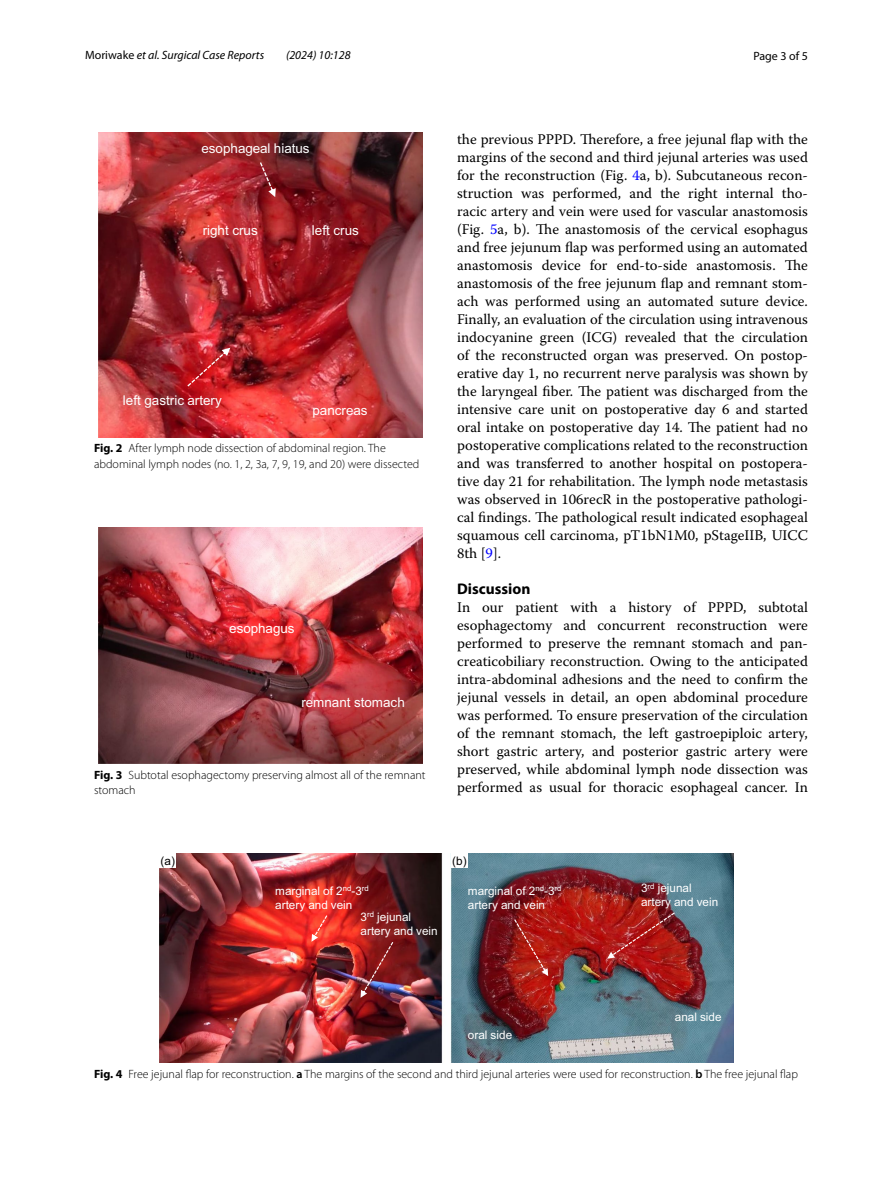
<style>
.page{position:relative;width:893px;height:1187px;background:#fff}
.page>*{position:absolute;margin:0;border:0;box-sizing:border-box;transform-origin:0 0}
.t1{font:700 15.45px "Myriad Pro";color:#000}
.t2{font:14.7px/18px "Warnock Pro";color:#000;text-align:justify}
.t3{font:13.5px "Arial";color:#fff}
.t4{font:13.5px "Arial MT2";color:#fff}
.t5{font:300 12px/15px "Myriad Pro";color:#000}
.t6{font:italic 12px "Myriad Pro";color:#000}
.t7{font:12px "Myriad Pro";color:#000}
.t8{font:11.7px/14.1px "Arial MT3";color:#fff}
.t9{font:11.7px "Arial MT3";color:#000}
.s1{font-style:normal}
.s2{font-weight:700}
.s3{color:#00f}
.s4{font-weight:600}
</style>
<div class="page">
<img style="left:99px;top:133px;width:323px;height:304px">
<svg style="left:260px;top:162px;width:16px;height:35px"></svg>
<svg style="left:187px;top:347px;width:43px;height:39px;background:#c72830"></svg>
<img style="left:99px;top:527px;width:323px;height:236px">
<img style="left:159px;top:853px;width:575px;height:209px">
<div style="left:159px;top:853px;width:17px;height:14px;background:#fff"></div>
<div style="left:451px;top:853px;width:17px;height:14px;background:#fff"></div>
<svg style="left:311px;top:915px;width:16px;height:26px"></svg>
<svg style="left:361px;top:941px;width:32px;height:56px;background:#862b37"></svg>
<svg style="left:514px;top:919px;width:34px;height:57px;background:#b12820"></svg>
<svg style="left:607px;top:912px;width:68px;height:46px;background:#ac211f"></svg>
<p class="t6" style="left:85px;top:48px;width:181px"><span class="s1">Moriwake</span> et al. Surgical Case Reports</p>
<p class="t6" style="left:286px;top:48px;width:66px">(2024) 10:128</p>
<p class="t7" style="left:753px;top:48px;width:56px">Page 3 of 5</p>
<p class="t3" style="left:201px;top:140px;width:110px">esophageal hiatus</p>
<p class="t3" style="left:203px;top:221px;width:57px">right crus</p>
<p class="t3" style="left:312px;top:221px;width:48px">left crus</p>
<p class="t3" style="left:123px;top:392px;width:100px">left gastric artery</p>
<p class="t3" style="left:312px;top:401px;width:57px">pancreas</p>
<p class="t5" style="left:94px;top:441px;width:327px"><span class="s2">Fig. 2</span> After lymph node dissection of abdominal region. The abdominal lymph nodes (no. 1, 2, 3a, 7, 9, 19, and 20) were dissected</p>
<p class="t4" style="left:229px;top:619px;width:67px">esophagus</p>
<p class="t4" style="left:301px;top:693px;width:105px">remnant stomach</p>
<p class="t5" style="left:94px;top:767px;width:333px"><span class="s2">Fig. 3</span> Subtotal esophagectomy preserving almost all of the remnant stomach</p>
<p class="t2" style="left:457px;top:130px;width:352px">the previous PPPD. Therefore, a free jejunal flap with the margins of the second and third jejunal arteries was used for the reconstruction (Fig. <span class="s3">4</span>a, b). Subcutaneous recon&shy;struction was performed, and the right internal tho&shy;racic artery and vein were used for vascular anastomosis (Fig. <span class="s3">5</span>a, b). The anastomosis of the cervical esophagus and free jejunum flap was performed using an automated anastomosis device for end-to-side anastomosis. The anastomosis of the free jejunum flap and remnant stom&shy;ach was performed using an automated suture device.<br>Finally, an evaluation of the circulation using intravenous indocyanine green (ICG) revealed that the circulation of the reconstructed organ was preserved. On postop&shy;erative day 1, no recurrent nerve paralysis was shown by the laryngeal fiber. The patient was discharged from the intensive care unit on postoperative day 6 and started oral intake on postoperative day 14. The patient had no postoperative complications related to the reconstruction and was transferred to another hospital on postopera&shy;tive day 21 for rehabilitation. The lymph node metastasis was observed in 106recR in the postoperative pathologi&shy;cal findings. The pathological result indicated esophageal squamous cell carcinoma, pT1bN1M0, pStageIIB, UICC 8th [<span class="s3">9</span>].</p>
<p class="t1" style="left:457px;top:578px;width:75px">Discussion</p>
<p class="t2" style="left:457px;top:598px;width:352px">In our patient with a history of PPPD, subtotal esophagectomy and concurrent reconstruction were performed to preserve the remnant stomach and pan&shy;creaticobiliary reconstruction. Owing to the anticipated intra-abdominal adhesions and the need to confirm the jejunal vessels in detail, an open abdominal procedure was performed. To ensure preservation of the circulation of the remnant stomach, the left gastroepiploic artery, short gastric artery, and posterior gastric artery were preserved, while abdominal lymph node dissection was performed as usual for thoracic esophageal cancer. In</p>
<p class="t9" style="left:161px;top:852px;width:16px">(a)</p>
<p class="t9" style="left:452px;top:852px;width:16px">(b)</p>
<p class="t8" style="left:275px;top:883px;width:95px">marginal of 2<sup>nd</sup>-3<sup>rd </sup>artery and vein</p>
<p class="t8" style="left:361px;top:909px;width:79px">3<sup>rd</sup> jejunal artery and vein</p>
<p class="t8" style="left:468px;top:883px;width:95px">marginal of 2<sup>nd</sup>-3<sup>rd </sup>artery and vein</p>
<p class="t8" style="left:641px;top:881px;width:79px">3<sup>rd</sup> jejunal artery and vein</p>
<p class="t8" style="left:468px;top:1028px;width:46px">oral side</p>
<p class="t8" style="left:675px;top:1009px;width:48px">anal side</p>
<p class="t5" style="left:94px;top:1066px;width:705px"><span class="s2">Fig. 4</span> Free jejunal flap for reconstruction. <span class="s4">a</span> The margins of the second and third jejunal arteries were used for reconstruction. <span class="s4">b</span> The free jejunal flap</p>
</div>
